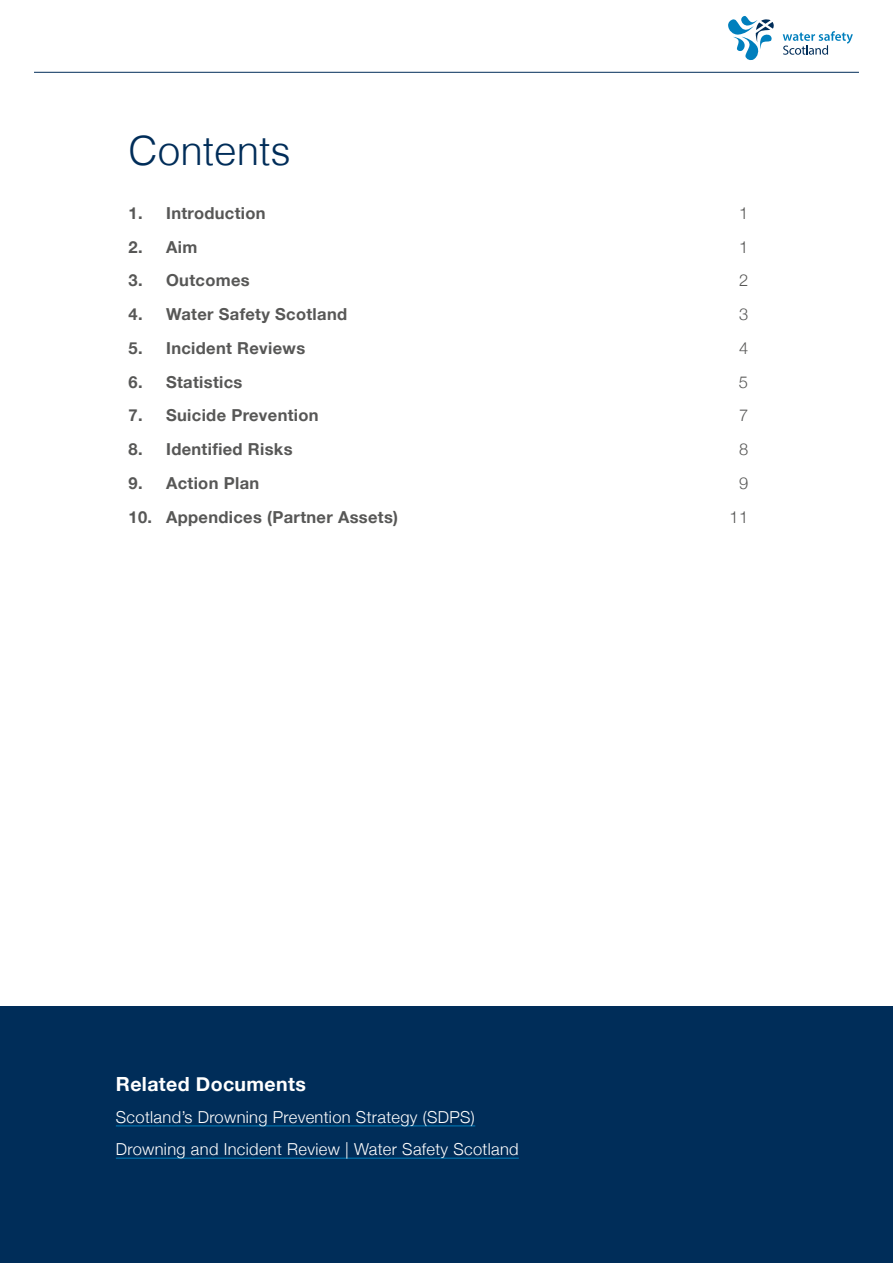
<style>
.page{position:relative;width:893px;height:1263px;background:#fff}
.page>*{position:absolute;margin:0;border:0;box-sizing:border-box;transform-origin:0 0}
.t1{font:300 40.5px "Helvetica";color:#002d59}
.t2{font:700 19.5px "Helvetica Neue";letter-spacing:.02em;color:#fff}
.t3{font:700 16.5px "Helvetica Neue";letter-spacing:.02em;color:#575756}
.t4{font:300 16.5px/32.2px "Helvetica Neue";letter-spacing:.02em;color:#fff}
.t5{font:300 16.5px "Helvetica Neue";color:#575756}
</style>
<div class="page">
<svg style="left:783px;top:31px;width:70px;height:24px"></svg>
<svg style="left:728px;top:16px;width:46px;height:44px"></svg>
<hr style="left:34px;top:72px;width:825px;height:1px;background:#002d59">
<div style="left:0;top:1006px;width:893px;height:257px;background:#002d59"></div>
<hr style="left:116px;top:1126px;width:359px;height:1px;background:#007fbd">
<hr style="left:116px;top:1158px;width:403px;height:1px;background:#007fbd">
<h1 class="t1" style="left:129px;top:116px;width:164px">Contents</h1>
<p class="t3" style="left:129px;top:200px;width:139px">1. Introduction</p>
<p class="t5" style="left:739px;top:200px;width:11px">1</p>
<p class="t3" style="left:129px;top:234px;width:70px">2. Aim</p>
<p class="t5" style="left:739px;top:233px;width:11px">1</p>
<p class="t3" style="left:129px;top:267px;width:123px">3. Outcomes</p>
<p class="t5" style="left:739px;top:267px;width:11px">2</p>
<p class="t3" style="left:129px;top:301px;width:220px">4. Water Safety Scotland</p>
<p class="t5" style="left:739px;top:301px;width:11px">3</p>
<p class="t3" style="left:129px;top:335px;width:178px">5. Incident Reviews</p>
<p class="t5" style="left:739px;top:335px;width:11px">4</p>
<p class="t3" style="left:129px;top:369px;width:115px">6. Statistics</p>
<p class="t5" style="left:739px;top:368px;width:11px">5</p>
<p class="t3" style="left:129px;top:402px;width:192px">7. Suicide Prevention</p>
<p class="t5" style="left:739px;top:402px;width:11px">7</p>
<p class="t3" style="left:129px;top:436px;width:165px">8. Identified Risks</p>
<p class="t5" style="left:739px;top:436px;width:11px">8</p>
<p class="t3" style="left:129px;top:470px;width:132px">9. Action Plan</p>
<p class="t5" style="left:739px;top:470px;width:11px">9</p>
<p class="t3" style="left:129px;top:504px;width:271px">10. Appendices (Partner Assets)</p>
<p class="t5" style="left:729px;top:503px;width:20px">11</p>
<p class="t2" style="left:116px;top:1068px;width:192px">Related Documents</p>
<p class="t4" style="left:116px;top:1100px;width:404px">Scotland’s Drowning Prevention Strategy (SDPS)<br>Drowning and Incident Review | Water Safety Scotland</p>
</div>
